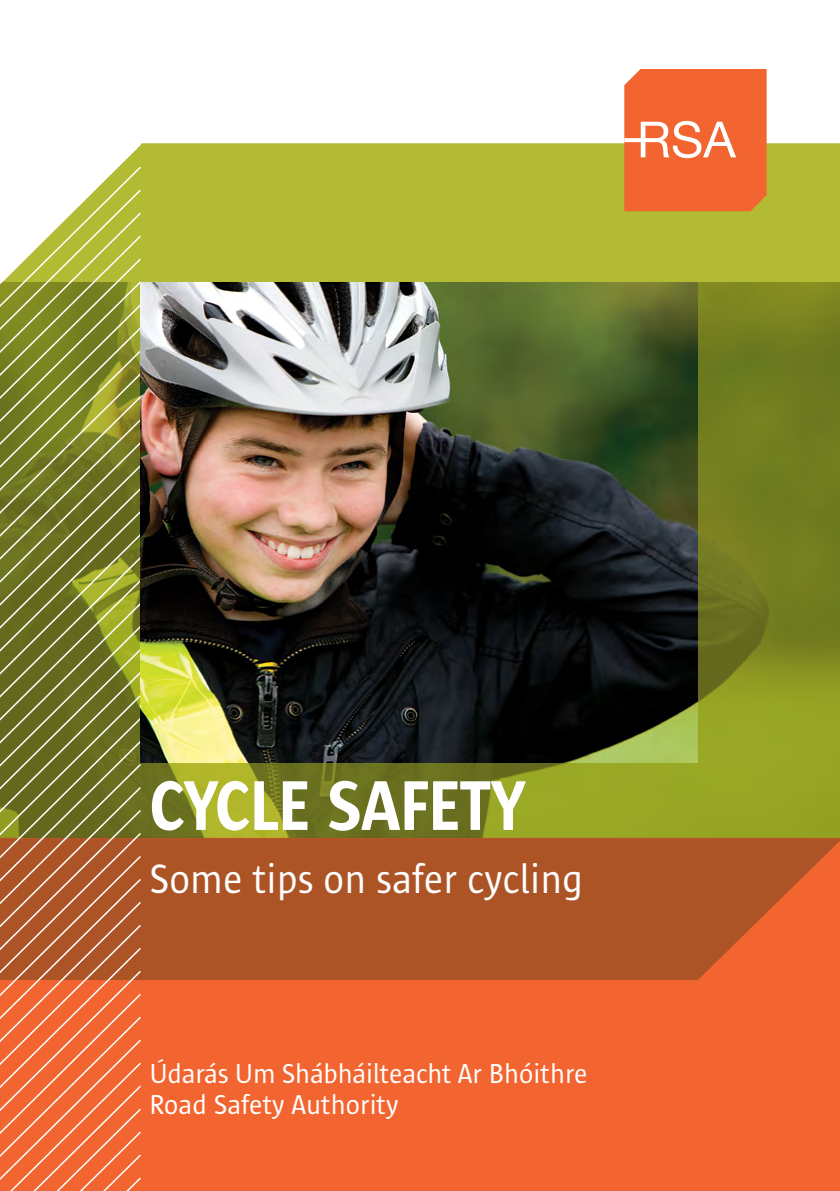
<style>
.page{position:relative;width:840px;height:1191px;background:#fff}
.page>*{position:absolute;margin:0;border:0;box-sizing:border-box;transform-origin:0 0}
.t1{font:600 72px "Sun Sans";letter-spacing:.065em;color:#fff}
.t2{font:42px "Sun Sans";color:#fff}
.t3{font:28px/30.6px "Sun Sans";letter-spacing:-.005em;color:#fff}
</style>
<div class="page">
<div style="left:0;top:838px;width:839px;height:353px;background:#f26531"></div>
<div style="left:142px;top:143px;width:697px;height:140px;background:#b3bb35"></div>
<svg style="left:142px;top:838px;width:697px;height:142px;background:#b25526"></svg>
<img style="left:142px;top:283px;width:697px;height:555px">
<svg style="left:624px;top:69px;width:142px;height:142px;background:#f27040"></svg>
<svg style="left:0;top:143px;width:142px;height:1048px"></svg>
<img style="left:141px;top:283px;width:555px;height:479px">
<h1 class="t1" style="left:149px;top:768px;width:374px">CYCLE SAFETY</h1>
<h2 class="t2" style="left:149px;top:856px;width:435px">Some tips on safer cycling</h2>
<p class="t3" style="left:149px;top:1059px;width:439px">Údarás Um Shábháilteacht Ar Bhóithre<br>Road Safety Authority</p>
</div>
